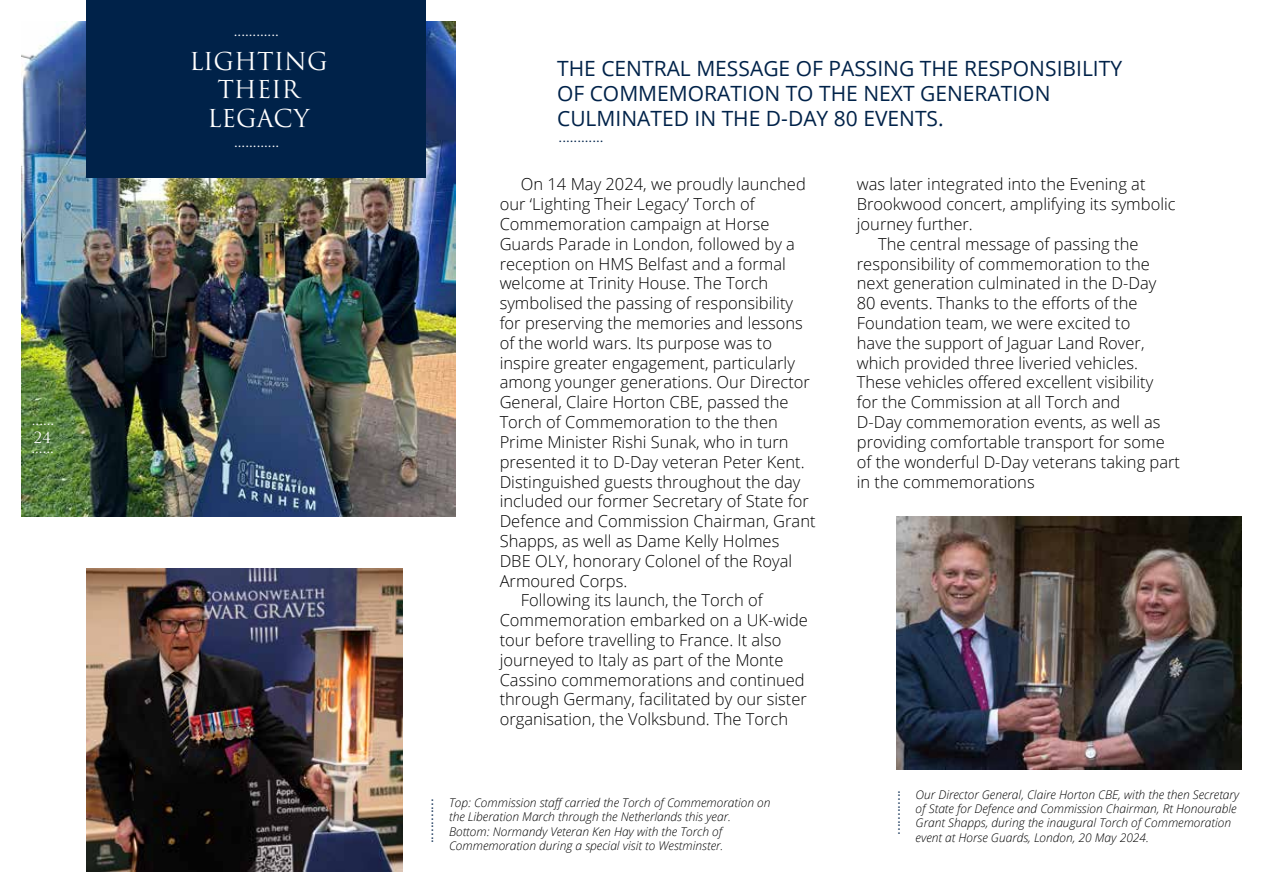
<style>
.page{position:relative;width:1263px;height:893px;background:#fff}
.page>*{position:absolute;margin:0;border:0;box-sizing:border-box;transform-origin:0 0}
.t1{font:24px/28.8px "Trajan Pro 3";color:#fff;text-align:center}
.t2{font:21px/25.2px "Open Sans";color:#002249}
.t3{font:300 16.5px "Open Sans";color:#000}
.t4{font:15px "Trajan Pro 3";color:#fff}
.t5{font:15px "Trajan Pro 3";color:#002249}
.t6{font:italic 300 12px/14.4px "Open Sans";color:#000}
</style>
<div class="page">
<img style="left:21px;top:21px;width:434px;height:495px">
<div style="left:86px;top:0;width:340px;height:178px;background:#002249"></div>
<img style="left:86px;top:568px;width:317px;height:304px">
<img style="left:896px;top:516px;width:346px;height:253px">
<p class="t4" style="left:32px;top:410px;width:24px">......</p>
<p class="t4" style="left:34px;top:428px;width:19px">24</p>
<p class="t4" style="left:31px;top:438px;width:24px">......</p>
<p class="t4" style="left:234px;top:20px;width:46px">............</p>
<h1 class="t1" style="left:189px;top:48px;width:140px">LIGHTING<br>THEIR<br>LEGACY</h1>
<p class="t4" style="left:234px;top:131px;width:46px">............</p>
<p class="t2" style="left:557px;top:55px;width:567px">THE CENTRAL MESSAGE OF PASSING THE RESPONSIBILITY<br>OF COMMEMORATION TO THE NEXT GENERATION<br>CULMINATED IN THE D-DAY 80 EVENTS.</p>
<p class="t5" style="left:559px;top:127px;width:46px">............</p>
<p class="t3" style="left:521px;top:173px;width:286px">On 14 May 2024, we proudly launched</p>
<p class="t3" style="left:500px;top:193px;width:257px">our ‘Lighting Their Legacy’ Torch of</p>
<p class="t3" style="left:500px;top:213px;width:271px">Commemoration campaign at Horse</p>
<p class="t3" style="left:500px;top:233px;width:297px">Guards Parade in London, followed by a</p>
<p class="t3" style="left:500px;top:252px;width:288px">reception on HMS Belfast and a formal</p>
<p class="t3" style="left:500px;top:272px;width:270px">welcome at Trinity House. The Torch</p>
<p class="t3" style="left:500px;top:292px;width:295px">symbolised the passing of responsibility</p>
<p class="t3" style="left:500px;top:312px;width:305px">for preserving the memories and lessons</p>
<p class="t3" style="left:500px;top:332px;width:274px">of the world wars. Its purpose was to</p>
<p class="t3" style="left:500px;top:351px;width:297px">inspire greater engagement, particularly</p>
<p class="t3" style="left:500px;top:371px;width:312px">among younger generations. Our Director</p>
<p class="t3" style="left:500px;top:391px;width:290px">General, Claire Horton CBE, passed the</p>
<p class="t3" style="left:500px;top:411px;width:280px">Torch of Commemoration to the then</p>
<p class="t3" style="left:500px;top:431px;width:290px">Prime Minister Rishi Sunak, who in turn</p>
<p class="t3" style="left:500px;top:450px;width:306px">presented it to D-Day veteran Peter Kent.</p>
<p class="t3" style="left:500px;top:470px;width:302px">Distinguished guests throughout the day</p>
<p class="t3" style="left:500px;top:490px;width:311px">included our former Secretary of State for</p>
<p class="t3" style="left:500px;top:510px;width:317px">Defence and Commission Chairman, Grant</p>
<p class="t3" style="left:500px;top:530px;width:281px">Shapps, as well as Dame Kelly Holmes</p>
<p class="t3" style="left:500px;top:549px;width:294px">DBE OLY, honorary Colonel of the Royal</p>
<p class="t3" style="left:500px;top:569px;width:129px">Armoured Corps.</p>
<p class="t3" style="left:521px;top:589px;width:243px">Following its launch, the Torch of</p>
<p class="t3" style="left:500px;top:609px;width:310px">Commemoration embarked on a UK-wide</p>
<p class="t3" style="left:500px;top:629px;width:283px">tour before travelling to France. It also</p>
<p class="t3" style="left:500px;top:648px;width:285px">journeyed to Italy as part of the Monte</p>
<p class="t3" style="left:500px;top:668px;width:306px">Cassino commemorations and continued</p>
<p class="t3" style="left:500px;top:688px;width:309px">through Germany, facilitated by our sister</p>
<p class="t3" style="left:500px;top:708px;width:290px">organisation, the Volksbund. The Torch</p>
<p class="t3" style="left:857px;top:173px;width:290px">was later integrated into the Evening at</p>
<p class="t3" style="left:857px;top:193px;width:320px">Brookwood concert, amplifying its symbolic</p>
<p class="t3" style="left:857px;top:213px;width:117px">journey further.</p>
<p class="t3" style="left:878px;top:233px;width:262px">The central message of passing the</p>
<p class="t3" style="left:857px;top:252px;width:294px">responsibility of commemoration to the</p>
<p class="t3" style="left:857px;top:272px;width:301px">next generation culminated in the D-Day</p>
<p class="t3" style="left:857px;top:292px;width:282px">80 events. Thanks to the efforts of the</p>
<p class="t3" style="left:857px;top:312px;width:275px">Foundation team, we were excited to</p>
<p class="t3" style="left:857px;top:332px;width:289px">have the support of Jaguar Land Rover,</p>
<p class="t3" style="left:857px;top:351px;width:283px">which provided three liveried vehicles.</p>
<p class="t3" style="left:857px;top:371px;width:298px">These vehicles offered excellent visibility</p>
<p class="t3" style="left:857px;top:391px;width:265px">for the Commission at all Torch and</p>
<p class="t3" style="left:857px;top:411px;width:305px">D-Day commemoration events, as well as</p>
<p class="t3" style="left:857px;top:431px;width:309px">providing comfortable transport for some</p>
<p class="t3" style="left:857px;top:450px;width:325px">of the wonderful D-Day veterans taking part</p>
<p class="t3" style="left:857px;top:470px;width:179px">in the commemorations</p>
<p class="t5" style="left:417px;top:843px;width:46px;rotate:-90deg">............</p>
<p class="t6" style="left:449px;top:795px;width:323px">Top: Commission staff carried the Torch of Commemoration on the Liberation March through the Netherlands this year.<br>Bottom: Normandy Veteran Ken Hay with the Torch of Commemoration during a special visit to Westminster.</p>
<p class="t5" style="left:884px;top:835px;width:47px;rotate:-90deg">............</p>
<p class="t6" style="left:916px;top:787px;width:325px">Our Director General, Claire Horton CBE, with the then Secretary of State for Defence and Commission Chairman, Rt Honourable Grant Shapps, during the inaugural Torch of Commemoration event at Horse Guards, London, 20 May 2024.</p>
</div>
